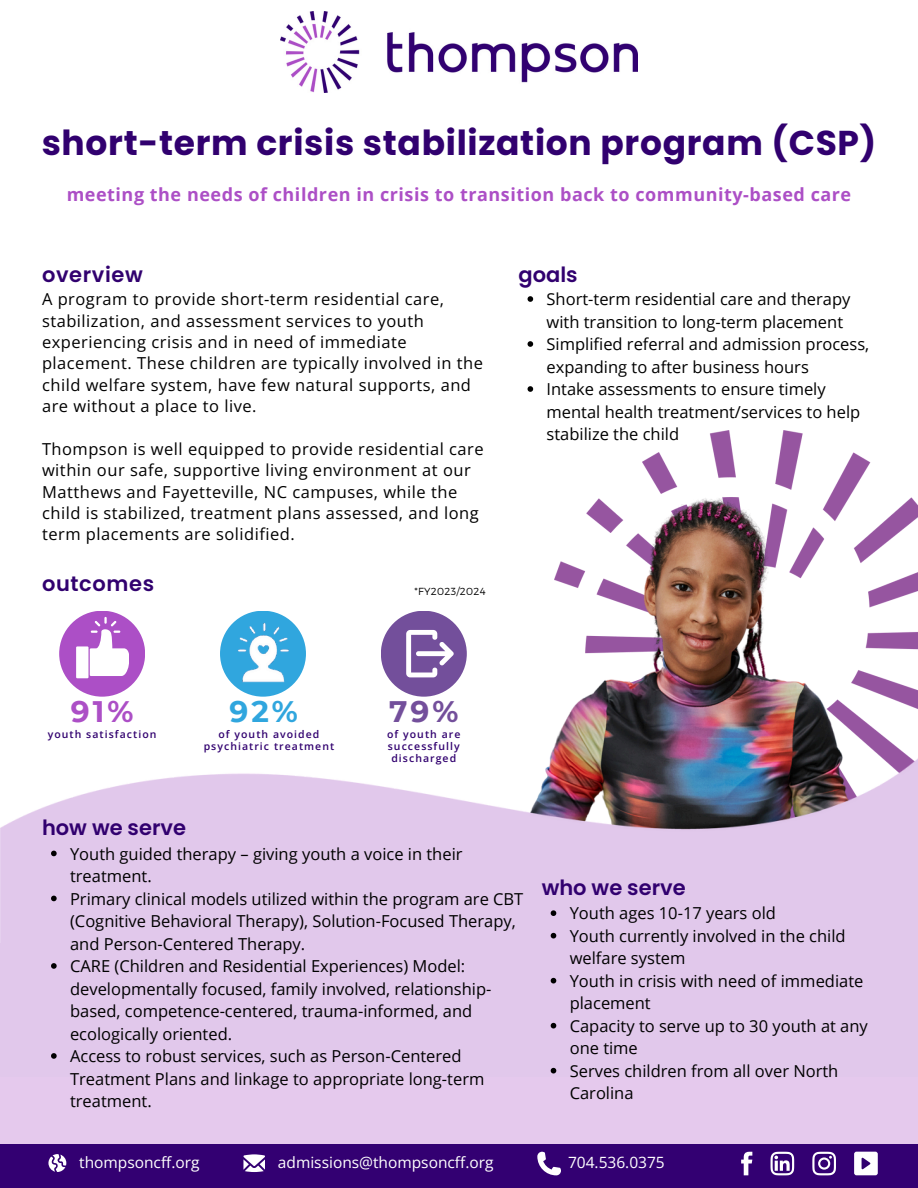
<style>
.page{position:relative;width:918px;height:1188px;background:#fff}
.page>*{position:absolute;margin:0;border:0;box-sizing:border-box;transform-origin:0 0}
.t1{font:700 34.5px "Poppins";letter-spacing:.02em;color:#31006f}
.t2{font:700 29.7px "Montserrat";color:#ac4fc6}
.t3{font:700 29.7px "Montserrat";color:#734f9b}
.t4{font:700 29.7px "Montserrat";color:#30a6de}
.t5{font:600 21px "Poppins";color:#31006f}
.t6{font:600 21px "Poppins";letter-spacing:.03em;color:#31006f}
.t7{font:700 18px "Open Sans";letter-spacing:.03em;color:#ac4fc6}
.t8{font:16.5px/22.5px "Open Sans";color:#000}
.t9{font:16.5px/21.3px "Open Sans";letter-spacing:.03em;color:#000}
.t10{font:15.45px "Open Sans";color:#fff}
.t11{font:600 10.5px/12.3px "Open Sans";letter-spacing:.1em;color:#31006f;text-align:center}
.t12{font:300 10.2px "Montserrat";letter-spacing:.03em;color:#000}
</style>
<div class="page">
<img style="left:280px;top:11px;width:358px;height:81px">
<img style="left:642px;top:431px;width:229px;height:61px">
<img style="left:551px;top:492px;width:367px;height:261px">
<div style="left:0;top:943px;width:918px;height:220px;background:#e5c9ed"></div>
<img style="left:0;top:753px;width:918px;height:321px">
<div style="left:0;top:1144px;width:918px;height:44px;background:#330072"></div>
<svg style="left:741px;top:1152px;width:11px;height:23px"></svg>
<svg style="left:812px;top:1152px;width:24px;height:23px"></svg>
<svg style="left:771px;top:1152px;width:23px;height:23px"></svg>
<div style="left:854px;top:1152px;width:24px;height:23px;background:#fff;border-radius:2px"></div>
<svg style="left:862px;top:1158px;width:8px;height:11px"></svg>
<svg style="left:48px;top:1154px;width:18px;height:18px"></svg>
<svg style="left:537px;top:1152px;width:24px;height:23px"></svg>
<div style="left:59px;top:611px;width:86px;height:86px;background:#ac4fc6;border-radius:50%"></div>
<div style="left:381px;top:611px;width:86px;height:86px;background:#734f9b;border-radius:50%"></div>
<div style="left:220px;top:611px;width:86px;height:86px;background:#30a6de;border-radius:50%"></div>
<img style="left:220px;top:617px;width:86px;height:74px">
<div style="left:76px;top:646px;width:13px;height:32px;background:#fff"></div>
<svg style="left:90px;top:617px;width:39px;height:59px"></svg>
<svg style="left:406px;top:630px;width:47px;height:47px"></svg>
<svg style="left:243px;top:1154px;width:22px;height:18px"></svg>
<svg style="left:51px;top:851px;width:6px;height:5px"></svg>
<svg style="left:51px;top:896px;width:6px;height:5px"></svg>
<svg style="left:51px;top:963px;width:6px;height:6px"></svg>
<svg style="left:51px;top:1053px;width:6px;height:6px"></svg>
<svg style="left:551px;top:910px;width:5px;height:6px"></svg>
<svg style="left:551px;top:933px;width:5px;height:5px"></svg>
<svg style="left:551px;top:978px;width:5px;height:5px"></svg>
<svg style="left:551px;top:1023px;width:5px;height:5px"></svg>
<svg style="left:551px;top:1068px;width:5px;height:5px"></svg>
<svg style="left:528px;top:296px;width:5px;height:6px"></svg>
<svg style="left:528px;top:341px;width:5px;height:6px"></svg>
<svg style="left:528px;top:386px;width:5px;height:6px"></svg>
<h3 class="t1" style="left:42px;top:119px;width:836px">short-term crisis stabilization program (CSP)</h3>
<p class="t7" style="left:67px;top:181px;width:786px">meeting the needs of children in crisis to transition back to community-based care</p>
<p class="t6" style="left:42px;top:260px;width:102px">overview</p>
<p class="t9" style="left:42px;top:288px;width:443px">A program to provide short-term residential care, stabilization, and assessment services to youth experiencing crisis and in need of immediate placement. These children are typically involved in the child welfare system, have few natural supports, and are without a place to live.</p>
<p class="t9" style="left:42px;top:438px;width:443px">Thompson is well equipped to provide residential care within our safe, supportive living environment at our Matthews and Fayetteville, NC campuses, while the child is stabilized, treatment plans assessed, and long term placements are solidified.</p>
<p class="t6" style="left:42px;top:569px;width:114px">outcomes</p>
<p class="t12" style="left:414px;top:584px;width:73px">*FY2023/2024</p>
<p class="t5" style="left:519px;top:260px;width:61px">goals</p>
<p class="t8" style="left:547px;top:288px;width:305px">Short-term residential care and therapy with transition to long-term placement</p>
<p class="t8" style="left:547px;top:333px;width:324px">Simplified referral and admission process, expanding to after business hours</p>
<p class="t8" style="left:547px;top:378px;width:315px">Intake assessments to ensure timely mental health treatment/services to help stabilize the child</p>
<h3 class="t2" style="left:71px;top:694px;width:64px">91%</h3>
<p class="t3" style="left:389px;top:694px;width:71px">79%</p>
<p class="t11" style="left:204px;top:728px;width:132px">of youth avoided psychiatric treatment</p>
<p class="t4" style="left:229px;top:694px;width:70px">92%</p>
<p class="t11" style="left:48px;top:728px;width:110px">youth satisfaction</p>
<p class="t11" style="left:387px;top:728px;width:75px">of youth are successfully discharged</p>
<p class="t5" style="left:42px;top:813px;width:146px">how we serve</p>
<p class="t8" style="left:70px;top:842px;width:394px">Youth guided therapy – giving youth a voice in their treatment.</p>
<p class="t8" style="left:70px;top:887px;width:455px">Primary clinical models utilized within the program are CBT (Cognitive Behavioral Therapy), Solution-Focused Therapy, and Person-Centered Therapy.</p>
<p class="t8" style="left:70px;top:954px;width:423px">CARE (Children and Residential Experiences) Model: developmentally focused, family involved, relationship&shy;based, competence-centered, trauma-informed, and ecologically oriented.</p>
<h3 class="t8" style="left:70px;top:1044px;width:416px">Access to robust services, such as Person-Centered<br>Treatment Plans and linkage to appropriate long-term treatment.</h3>
<p class="t5" style="left:542px;top:873px;width:146px">who we serve</p>
<p class="t8" style="left:570px;top:902px;width:208px">Youth ages 10-17 years old</p>
<p class="t8" style="left:570px;top:924px;width:277px">Youth currently involved in the child welfare system</p>
<h2 class="t8" style="left:570px;top:969px;width:295px">Youth in crisis with need of immediate placement</h2>
<h2 class="t8" style="left:570px;top:1014px;width:300px">Capacity to serve up to 30 youth at any one time</h2>
<h2 class="t8" style="left:570px;top:1059px;width:270px">Serves children from all over North<br>Carolina</h2>
<h5 class="t10" style="left:79px;top:1151px;width:122px">thompsoncff.org</h5>
<p class="t10" style="left:278px;top:1151px;width:217px">admissions@thompsoncff.org</p>
<p class="t10" style="left:568px;top:1152px;width:98px">704.536.0375</p>
</div>
